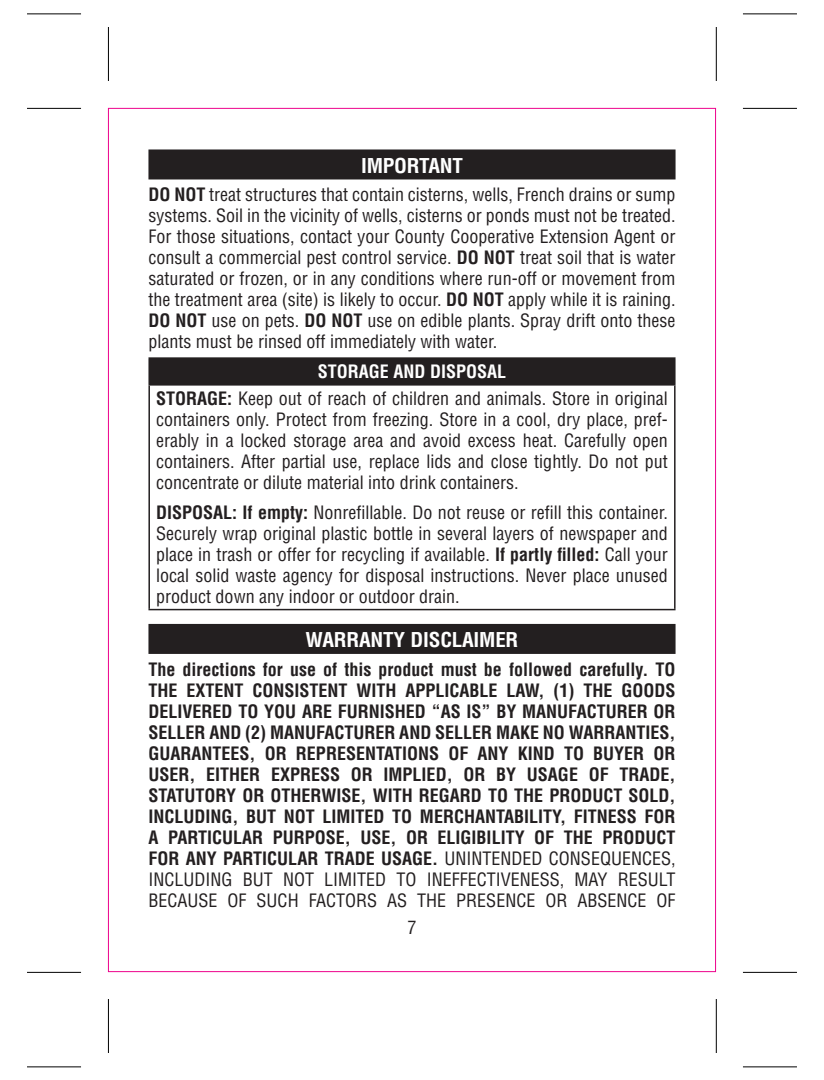
<style>
.page{position:relative;width:824px;height:1080px;background:#fff}
.page>*{position:absolute;margin:0;border:0;box-sizing:border-box;transform-origin:0 0}
.HEADING{font:700 condensed 20.1px "Helvetica LT Std";letter-spacing:-.01em;color:#fff;scale:1.05 1}
.body_text_-_end{font:condensed 18px/21px "Helvetica LT Std";color:#231f20;text-align:justify}
.body_text_-_end-2{font:700 condensed 18px/21px "Helvetica LT Std";color:#231f20;text-align:justify}
.body_text_-_end-3{font:700 condensed 18px "Helvetica LT Std";color:#fff}
.s1{font-weight:700}
.s2{font-weight:400}
</style>
<div class="page">
<hr style="left:27px;top:108px;width:54px;height:1px;background:#000">
<hr style="left:27px;top:13px;width:54px;height:1px;background:#000">
<hr style="left:742px;top:108px;width:54px;height:1px;background:#000">
<hr style="left:742px;top:13px;width:54px;height:1px;background:#000">
<hr style="left:27px;top:972px;width:54px;height:1px;background:#000">
<hr style="left:27px;top:1066px;width:54px;height:1px;background:#000">
<hr style="left:742px;top:972px;width:54px;height:1px;background:#000">
<hr style="left:742px;top:1066px;width:54px;height:1px;background:#000">
<hr style="left:108px;top:27px;width:1px;height:54px;background:#000">
<hr style="left:108px;top:999px;width:1px;height:54px;background:#000">
<hr style="left:715px;top:27px;width:1px;height:54px;background:#000">
<hr style="left:715px;top:999px;width:1px;height:54px;background:#000">
<div style="left:148px;top:149px;width:527px;height:30px;background:#231f20"></div>
<div style="left:148px;top:624px;width:527px;height:30px;background:#231f20"></div>
<div style="left:149px;top:358px;width:525px;height:27px;background:#231f20"></div>
<hr style="left:148px;top:357px;width:527px;height:2px;background:#231f20">
<hr style="left:148px;top:359px;width:2px;height:25px;background:#231f20">
<svg style="left:674px;top:359px;width:1px;height:25px"></svg>
<hr style="left:148px;top:384px;width:527px;height:2px;background:#231f20">
<hr style="left:148px;top:386px;width:2px;height:223px;background:#231f20">
<hr style="left:674px;top:386px;width:1px;height:223px;background:#231f20">
<hr style="left:148px;top:609px;width:527px;height:1px;background:#231f20">
<p class="HEADING" style="left:361px;top:153px;width:98px">IMPORTANT</p>
<p class="body_text_-_end" style="left:148px;top:184px;width:528px"><span class="s1">DO NOT</span> treat structures that contain cisterns, wells, French drains or sump systems. Soil in the vicinity of wells, cisterns or ponds must not be treated.<br>For those situations, contact your County Cooperative Extension Agent or consult a commercial pest control service. <span class="s1">DO NOT</span> treat soil that is water saturated or frozen, or in any conditions where run-off or movement from the treatment area (site) is likely to occur. <span class="s1">DO NOT</span> apply while it is raining.<br><span class="s1">DO NOT</span> use on pets. <span class="s1">DO NOT</span> use on edible plants. Spray drift onto these plants must be rinsed off immediately with water.</p>
<p class="body_text_-_end-3" style="left:318px;top:360px;width:190px">STORAGE AND DISPOSAL</p>
<p class="body_text_-_end" style="left:156px;top:388px;width:513px"><span class="s1">STORAGE:</span> Keep out of reach of children and animals. Store in original containers only. Protect from freezing. Store in a cool, dry place, pref&shy;erably in a locked storage area and avoid excess heat. Carefully open containers. After partial use, replace lids and close tightly. Do not put concentrate or dilute material into drink containers.</p>
<p class="body_text_-_end" style="left:156px;top:502px;width:513px"><span class="s1">DISPOSAL: If empty:</span> Nonrefillable. Do not reuse or refill this container.<br>Securely wrap original plastic bottle in several layers of newspaper and place in trash or offer for recycling if available. <span class="s1">If partly filled:</span> Call your local solid waste agency for disposal instructions. Never place unused product down any indoor or outdoor drain.</p>
<p class="HEADING" style="left:305px;top:627px;width:204px">WARRANTY DISCLAIMER</p>
<p class="body_text_-_end-2" style="left:148px;top:659px;width:528px">The directions for use of this product must be followed carefully. TO THE EXTENT CONSISTENT WITH APPLICABLE LAW, (1) THE GOODS DELIVERED TO YOU ARE FURNISHED “AS IS” BY MANUFACTURER OR SELLER AND (2) MANUFACTURER AND SELLER MAKE NO WARRANTIES, GUARANTEES, OR REPRESENTATIONS OF ANY KIND TO BUYER OR USER, EITHER EXPRESS OR IMPLIED, OR BY USAGE OF TRADE, STATUTORY OR OTHERWISE, WITH REGARD TO THE PRODUCT SOLD, INCLUDING, BUT NOT LIMITED TO MERCHANTABILITY, FITNESS FOR A PARTICULAR PURPOSE, USE, OR ELIGIBILITY OF THE PRODUCT FOR ANY PARTICULAR TRADE USAGE. <span class="s2">UNINTENDED CONSEQUENCES, INCLUDING BUT NOT LIMITED TO INEFFECTIVENESS, MAY RESULT BECAUSE OF SUCH FACTORS AS THE PRESENCE OR ABSENCE OF</span></p>
<p class="body_text_-_end" style="left:407px;top:917px;width:10px">7</p>
</div>
